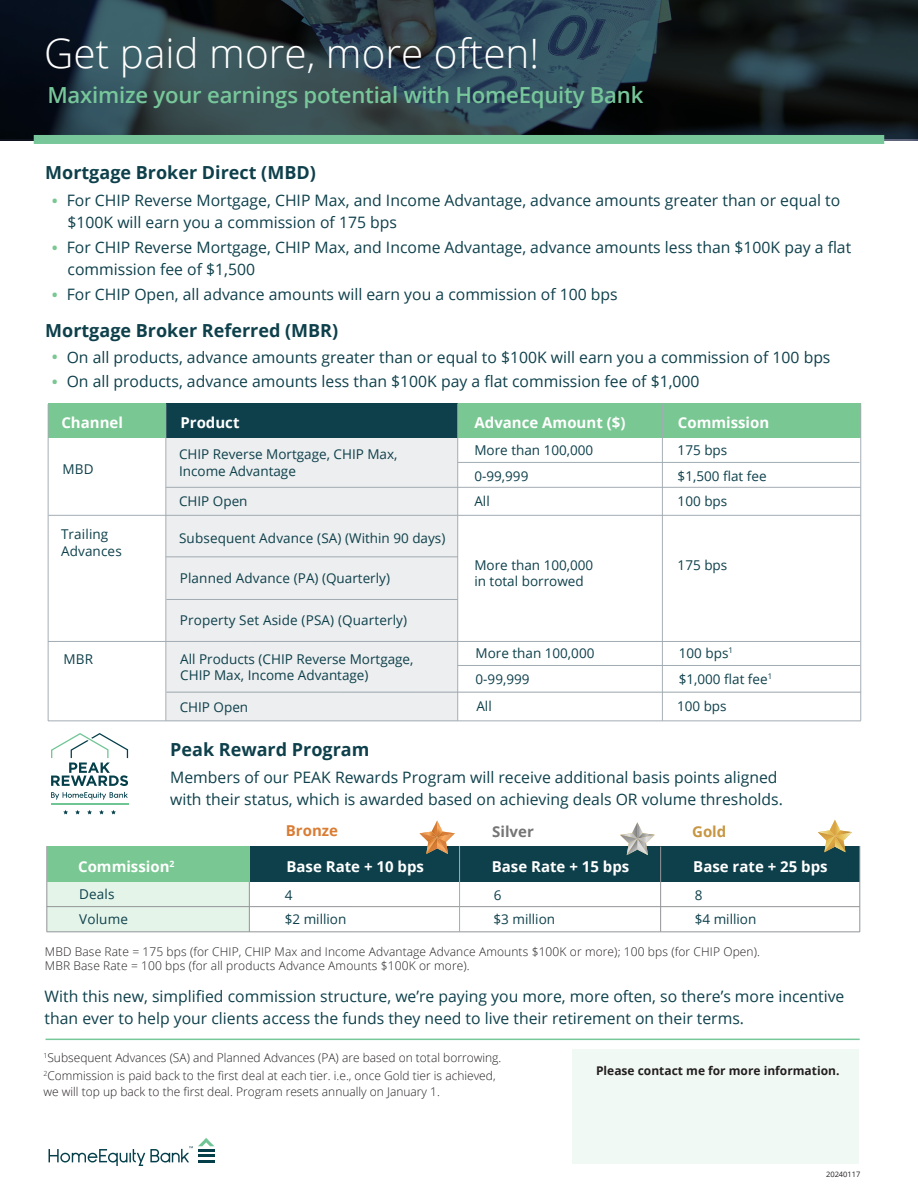
<style>
.page{position:relative;width:918px;height:1188px;background:#fff}
.page>*{position:absolute;margin:0;border:0;box-sizing:border-box;transform-origin:0 0}
.t1{font:300 40.5px "Open Sans";color:#fff}
.t2{font:600 22.2px "Open Sans";letter-spacing:-.01em;color:#77c79a}
.t3{font:700 18px "Open Sans";color:#0e404b}
.t4{font:15.75px/21.8px "Open Sans";color:#0e404b}
.t5{font:700 15px "Open Sans";color:#fff}
.t6{font:700 15px "Open Sans";color:#d97d35}
.t7{font:700 15px "Open Sans";color:#767575}
.t8{font:700 15px "Open Sans";color:#c79642}
.t9{font:13.5px/16.2px "Open Sans";color:#0e404b}
.t10{font:300 12px/17.1px "Open Sans";color:#231f20}
.t11{font:700 12px "Open Sans";color:#231f20}
.t12{font:7.5px "Open Sans";color:#231f20}
.s1{font-size:19.5px;color:#79c792}
</style>
<div class="page">
<div style="left:166px;top:437px;width:292px;height:283px;background:#eceeef"></div>
<hr style="left:48px;top:641px;width:812px;height:1px;background:#a2abb2">
<hr style="left:166px;top:487px;width:695px;height:1px;background:#a2abb2">
<hr style="left:458px;top:462px;width:402px;height:1px;background:#a2abb2">
<hr style="left:458px;top:665px;width:402px;height:1px;background:#a2abb2">
<hr style="left:49px;top:515px;width:812px;height:1px;background:#a2abb2">
<hr style="left:48px;top:721px;width:813px;height:1px;background:#a2abb2">
<hr style="left:166px;top:599px;width:292px;height:1px;background:#a2abb2">
<div style="left:48px;top:403px;width:119px;height:35px;background:#79c792"></div>
<div style="left:457px;top:403px;width:403px;height:35px;background:#79c792"></div>
<div style="left:166px;top:403px;width:292px;height:35px;background:#0e404b"></div>
<hr style="left:662px;top:404px;width:1px;height:317px;background:#a2abb2">
<hr style="left:861px;top:403px;width:1px;height:318px;background:#a2abb2">
<div style="left:47px;top:882px;width:203px;height:50px;background:#e4f4e9"></div>
<hr style="left:47px;top:906px;width:813px;height:1px;background:#939598">
<hr style="left:47px;top:932px;width:813px;height:1px;background:#939598">
<div style="left:338px;top:846px;width:522px;height:36px;background:#0e404b"></div>
<div style="left:160px;top:846px;width:179px;height:36px;background:#0e404b"></div>
<hr style="left:660px;top:847px;width:1px;height:85px;background:#939598">
<hr style="left:860px;top:846px;width:1px;height:86px;background:#939598">
<svg style="left:75px;top:810px;width:5px;height:4px"></svg>
<svg style="left:63px;top:810px;width:5px;height:4px"></svg>
<svg style="left:87px;top:810px;width:5px;height:4px"></svg>
<svg style="left:99px;top:810px;width:5px;height:4px"></svg>
<svg style="left:111px;top:810px;width:5px;height:4px"></svg>
<svg style="left:51px;top:733px;width:77px;height:53px"></svg>
<hr style="left:51px;top:803px;width:77px;height:1px;background:#70c595">
<svg style="left:51px;top:792px;width:77px;height:8px"></svg>
<svg style="left:419px;top:820px;width:36px;height:34px"></svg>
<svg style="left:818px;top:820px;width:34px;height:32px"></svg>
<hr style="left:459px;top:846px;width:1px;height:86px;background:#a2abb2">
<svg style="left:49px;top:1138px;width:165px;height:28px"></svg>
<div style="left:573px;top:1049px;width:286px;height:115px;background:#f1f9f4"></div>
<hr style="left:46px;top:1039px;width:814px;height:1px;background:#77c79a">
<hr style="left:48px;top:404px;width:1px;height:317px;background:#a2abb2">
<hr style="left:457px;top:403px;width:1px;height:318px;background:#a2abb2">
<hr style="left:166px;top:404px;width:1px;height:317px;background:#a2abb2">
<hr style="left:47px;top:846px;width:1px;height:86px;background:#939598">
<hr style="left:249px;top:846px;width:1px;height:86px;background:#939598">
<svg style="left:0;top:0;width:918px;height:139px;background:#24353d"></svg>
<div style="left:47px;top:846px;width:202px;height:36px;background:#79c792"></div>
<div style="left:34px;top:135px;width:850px;height:9px;background:#77c79a"></div>
<hr style="left:166px;top:557px;width:292px;height:1px;background:#a2abb2">
<hr style="left:166px;top:692px;width:695px;height:1px;background:#a2abb2">
<svg style="left:620px;top:822px;width:35px;height:33px"></svg>
<h1 class="t1" style="left:44px;top:26px;width:496px">Get paid more, more often!</h1>
<h2 class="t2" style="left:47px;top:79px;width:598px">Maximize your earnings potential with HomeEquity Bank</h2>
<p class="t3" style="left:45px;top:160px;width:272px">Mortgage Broker Direct (MBD)</p>
<p class="t4" style="left:68px;top:189px;width:774px;text-indent:-16px"><span class="s1">•</span> For CHIP Reverse Mortgage, CHIP Max, and Income Advantage, advance amounts greater than or equal to $100K will earn you a commission of 175 bps</p>
<p class="t4" style="left:68px;top:236px;width:785px;text-indent:-16px"><span class="s1">•</span> For CHIP Reverse Mortgage, CHIP Max, and Income Advantage, advance amounts less than $100K pay a flat commission fee of $1,500</p>
<p class="t4" style="left:51px;top:283px;width:568px"><span class="s1">•</span> For CHIP Open, all advance amounts will earn you a commission of 100 bps</p>
<p class="t3" style="left:45px;top:318px;width:295px">Mortgage Broker Referred (MBR)</p>
<p class="t4" style="left:51px;top:346px;width:781px"><span class="s1">•</span> On all products, advance amounts greater than or equal to $100K will earn you a commission of 100 bps</p>
<p class="t4" style="left:51px;top:370px;width:650px"><span class="s1">•</span> On all products, advance amounts less than $100K pay a flat commission fee of $1,000</p>
<p class="t5" style="left:61px;top:412px;width:63px">Channel</p>
<p class="t5" style="left:180px;top:412px;width:61px">Product</p>
<p class="t5" style="left:475px;top:412px;width:152px">Advance Amount ($)</p>
<p class="t5" style="left:678px;top:412px;width:93px">Commission</p>
<p class="t9" style="left:63px;top:461px;width:33px">MBD</p>
<p class="t9" style="left:61px;top:526px;width:62px">Trailing<br>Advances</p>
<p class="t9" style="left:64px;top:651px;width:31px">MBR</p>
<p class="t9" style="left:179px;top:446px;width:220px">CHIP Reverse Mortgage, CHIP Max,<br>Income Advantage</p>
<p class="t9" style="left:474px;top:437px;width:120px;line-height:25.8px">More than 100,000<br>0-99,999</p>
<p class="t9" style="left:678px;top:437px;width:90px;line-height:25.8px">175 bps $1,500 flat fee</p>
<p class="t9" style="left:179px;top:492px;width:70px">CHIP Open</p>
<p class="t9" style="left:474px;top:493px;width:17px">All</p>
<p class="t9" style="left:678px;top:493px;width:51px">100 bps</p>
<p class="t9" style="left:179px;top:530px;width:268px">Subsequent Advance (SA) (Within 90 days)</p>
<p class="t9" style="left:474px;top:557px;width:120px">More than 100,000</p>
<p class="t9" style="left:180px;top:569px;width:212px">Planned Advance (PA) (Quarterly)</p>
<p class="t9" style="left:474px;top:573px;width:111px">in total borrowed</p>
<p class="t9" style="left:180px;top:612px;width:229px">Property Set Aside (PSA) (Quarterly)</p>
<p class="t9" style="left:678px;top:557px;width:51px">175 bps</p>
<p class="t9" style="left:180px;top:650px;width:235px">All Products (CHIP Reverse Mortgage,<br>CHIP Max, Income Advantage)</p>
<p class="t9" style="left:476px;top:645px;width:120px">More than 100,000</p>
<p class="t9" style="left:679px;top:645px;width:56px">100 bps<sup>1</sup></p>
<p class="t9" style="left:476px;top:670px;width:55px">0-99,999</p>
<p class="t9" style="left:679px;top:670px;width:95px">$1,000 flat fee<sup>1</sup></p>
<p class="t9" style="left:180px;top:699px;width:70px">CHIP Open</p>
<p class="t9" style="left:476px;top:698px;width:17px">All</p>
<p class="t9" style="left:677px;top:697px;width:51px">100 bps</p>
<p class="t3" style="left:170px;top:736px;width:201px">Peak Reward Program</p>
<p class="t4" style="left:170px;top:766px;width:614px">Members of our PEAK Rewards Program will receive additional basis points aligned with their status, which is awarded based on achieving deals OR volume thresholds.</p>
<p class="t6" style="left:286px;top:820px;width:54px">Bronze</p>
<p class="t7" style="left:492px;top:821px;width:43px">Silver</p>
<p class="t8" style="left:692px;top:821px;width:36px">Gold</p>
<p class="t5" style="left:78px;top:856px;width:98px">Commission<sup>2</sup></p>
<p class="t5" style="left:286px;top:856px;width:139px">Base Rate + 10 bps</p>
<p class="t5" style="left:492px;top:856px;width:139px">Base Rate + 15 bps</p>
<p class="t5" style="left:693px;top:856px;width:136px">Base rate + 25 bps</p>
<p class="t9" style="left:79px;top:886px;width:37px">Deals</p>
<p class="t9" style="left:285px;top:886px;width:9px">4</p>
<p class="t9" style="left:494px;top:886px;width:9px">6</p>
<p class="t9" style="left:695px;top:886px;width:9px">8</p>
<p class="t9" style="left:79px;top:911px;width:50px">Volume</p>
<p class="t9" style="left:285px;top:911px;width:63px">$2 million</p>
<p class="t9" style="left:493px;top:911px;width:63px">$3 million</p>
<p class="t9" style="left:695px;top:911px;width:63px">$4 million</p>
<p class="t10" style="left:45px;top:944px;width:717px;line-height:14.4px">MBD Base Rate = 175 bps (for CHIP, CHIP Max and Income Advantage Advance Amounts $100K or more); 100 bps (for CHIP Open).<br>MBR Base Rate = 100 bps (for all products Advance Amounts $100K or more).</p>
<p class="t4" style="left:45px;top:985px;width:801px">With this new, simplified commission structure, we’re paying you more, more often, so there’s more incentive than ever to help your clients access the funds they need to live their retirement on their terms.</p>
<p class="t10" style="left:43px;top:1049px;width:459px"><sup>1</sup>Subsequent Advances (SA) and Planned Advances (PA) are based on total borrowing.<br><sup>2</sup>Commission is paid back to the first deal at each tier. i.e., once Gold tier is achieved, we will top up back to the first deal. Program resets annually on January 1.</p>
<p class="t11" style="left:596px;top:1062px;width:245px">Please contact me for more information.</p>
<p class="t12" style="left:826px;top:1169px;width:36px">20240117</p>
</div>
